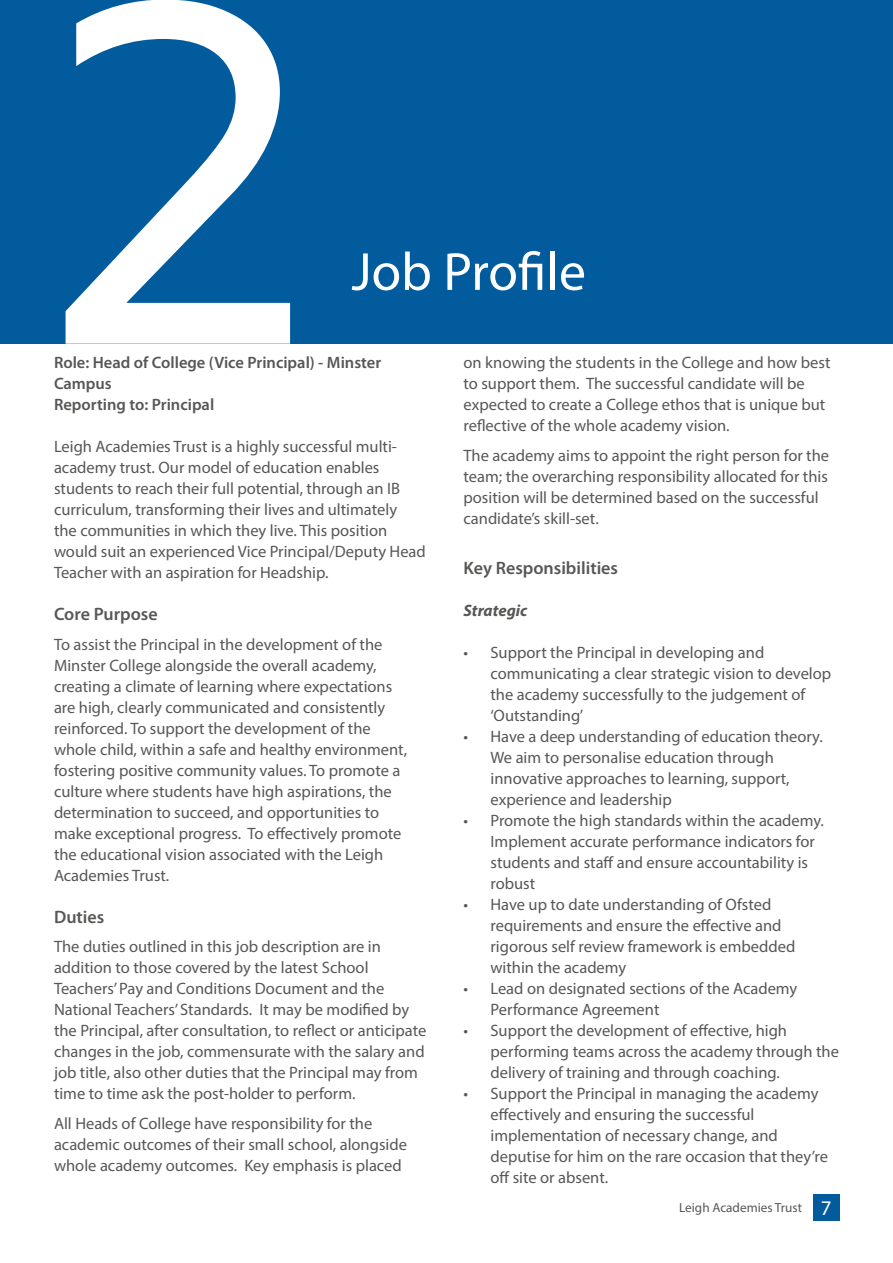
<style>
.page{position:relative;width:893px;height:1263px;background:#fff}
.page>*{position:absolute;margin:0;border:0;box-sizing:border-box;transform-origin:0 0}
.t1{font:486px "Amiko";color:#fff}
.t2{font:54px "Myriad Pro";color:#fff}
.t3{font:600 18px "Myriad Pro";color:#575756}
.t4{font:16.5px/21px "Myriad Pro";color:#575756}
.t5{font:600 16.5px/21px "Myriad Pro";color:#575756}
.t6{font:italic 700 16.5px "Myriad Pro";color:#575756}
.t7{font:13.2px "Myriad Pro";color:#575756}
.s1{font-size:20.85px;color:#fff}
</style>
<div class="page">
<div style="left:0;top:0;width:893px;height:344px;background:#015b9d"></div>
<div style="left:813px;top:1194px;width:26px;height:27px;background:#015b9d"></div>
<h1 class="t1" style="left:27px;top:-108px;width:303px">2</h1>
<h2 class="t2" style="left:351px;top:238px;width:236px">Job Profile</h2>
<p class="t5" style="left:54px;top:352px;width:329px">Role: Head of College (Vice Principal) - Minster<br>Campus<br>Reporting to: Principal</p>
<p class="t4" style="left:54px;top:436px;width:373px">Leigh Academies Trust is a highly successful multi&shy;academy trust. Our model of education enables students to reach their full potential, through an IB curriculum, transforming their lives and ultimately<br>the communities in which they live. This position would suit an experienced Vice Principal/Deputy Head Teacher with an aspiration for Headship.</p>
<p class="t3" style="left:54px;top:603px;width:105px">Core Purpose</p>
<p class="t4" style="left:54px;top:633px;width:355px">To assist the Principal in the development of the Minster College alongside the overall academy, creating a climate of learning where expectations are high, clearly communicated and consistently reinforced. To support the development of the whole child, within a safe and healthy environment, fostering positive community values. To promote a culture where students have high aspirations, the determination to succeed, and opportunities to make exceptional progress. To effectively promote the educational vision associated with the Leigh Academies Trust.</p>
<p class="t3" style="left:54px;top:905px;width:52px">Duties</p>
<p class="t4" style="left:54px;top:936px;width:374px">The duties outlined in this job description are in addition to those covered by the latest School Teachers’ Pay and Conditions Document and the National Teachers’ Standards. It may be modified by the Principal, after consultation, to reflect or anticipate changes in the job, commensurate with the salary and job title, also other duties that the Principal may from time to time ask the post-holder to perform.</p>
<p class="t4" style="left:54px;top:1112px;width:354px">All Heads of College have responsibility for the academic outcomes of their small school, alongside whole academy outcomes. Key emphasis is placed</p>
<p class="t4" style="left:463px;top:352px;width:369px">on knowing the students in the College and how best to support them. The successful candidate will be expected to create a College ethos that is unique but reflective of the whole academy vision.</p>
<p class="t4" style="left:463px;top:444px;width:367px">The academy aims to appoint the right person for the team; the overarching responsibility allocated for this position will be determined based on the successful candidate’s skill-set.</p>
<p class="t3" style="left:463px;top:557px;width:156px">Key Responsibilities</p>
<p class="t6" style="left:463px;top:600px;width:65px">Strategic</p>
<p class="t4" style="left:490px;top:642px;width:342px;text-indent:-27px">• Support the Principal in developing and communicating a clear strategic vision to develop the academy successfully to the judgement of ‘Outstanding’</p>
<p class="t4" style="left:490px;top:726px;width:334px;text-indent:-27px">• Have a deep understanding of education theory.<br>We aim to personalise education through innovative approaches to learning, support, experience and leadership</p>
<p class="t4" style="left:490px;top:810px;width:335px;text-indent:-27px">• Promote the high standards within the academy.<br>Implement accurate performance indicators for students and staff and ensure accountability is robust</p>
<p class="t4" style="left:490px;top:894px;width:306px;text-indent:-27px">• Have up to date understanding of Ofsted requirements and ensure the effective and rigorous self review framework is embedded within the academy</p>
<p class="t4" style="left:490px;top:978px;width:308px;text-indent:-27px">• Lead on designated sections of the Academy<br>Performance Agreement</p>
<p class="t4" style="left:490px;top:1020px;width:350px;text-indent:-27px">• Support the development of effective, high performing teams across the academy through the delivery of training and through coaching.</p>
<p class="t4" style="left:490px;top:1083px;width:339px;text-indent:-27px">• Support the Principal in managing the academy effectively and ensuring the successful implementation of necessary change, and deputise for him on the rare occasion that they’re off site or absent.</p>
<p class="t7" style="left:679px;top:1199px;width:154px">Leigh Academies Trust <span class="s1">7</span></p>
</div>
